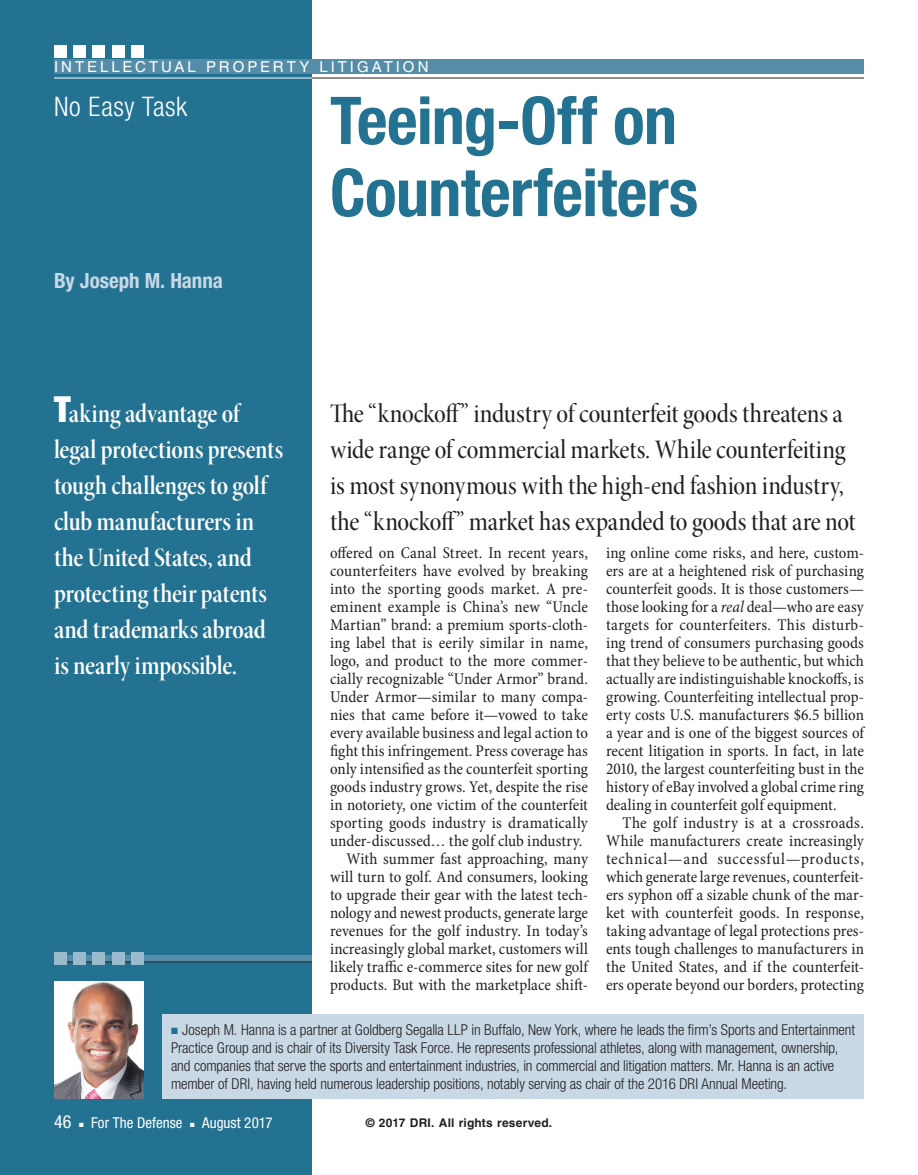
<style>
.page{position:relative;width:918px;height:1175px;background:#fff}
.page>*{position:absolute;margin:0;border:0;box-sizing:border-box;transform-origin:0 0}
.head{font:700 condensed 66px/72px "Helvetica Neue";letter-spacing:-.01em;color:#237291}
.body_opening_paragra{font:27px/36px "Minion Pro Medium Cn Disp";letter-spacing:-.01em;color:#231f20}
.blurb{font:27px/36px "Minion Pro Semibold Cn Disp";letter-spacing:-.005em;color:#fff}
.kicker{font:300 condensed 27px "Helvetica Neue";letter-spacing:.02em;color:#fff}
.byline{font:700 condensed 21px "Helvetica Neue";color:#c8d9e5}
.folio_left_reverse{font:condensed 18px "Helvetica Neue";color:#fff}
.body_para_ind{font:condensed 16.5px/18px "Minion Pro";letter-spacing:-.005em;color:#231f20;text-align:justify}
.body_no_ind{font:condensed 16.5px/18px "Minion Pro";letter-spacing:.01em;color:#231f20;text-align:justify}
.t1{font:300 condensed 15px/18px "Helvetica Neue";letter-spacing:-.005em;color:#231f20}
.t2{font:15px "Helvetica";letter-spacing:.195em;color:#fff}
.folio_left_reverse-2{font:condensed 15px "Helvetica Neue";color:#fff}
.copyright_black{font:700 12px "Helvetica";letter-spacing:.015em;color:#231f20}
.s1{font-family:"Helvetica Neue";font-weight:900;font-stretch:condensed;font-size:36px}
.s2{font-style:italic}
.s3{color:#237291}
</style>
<div class="page">
<div style="left:0;top:0;width:312px;height:1174px;background:#237291"></div>
<div style="left:54px;top:956px;width:258px;height:6px;background:#558da9"></div>
<hr style="left:54px;top:961px;width:258px;height:1px;background:#231f20">
<div style="left:54px;top:952px;width:12px;height:13px;background:#9abacd"></div>
<div style="left:73px;top:952px;width:13px;height:13px;background:#9abacd"></div>
<div style="left:93px;top:952px;width:12px;height:13px;background:#9abacd"></div>
<div style="left:112px;top:952px;width:13px;height:13px;background:#9abacd"></div>
<div style="left:132px;top:952px;width:12px;height:13px;background:#9abacd"></div>
<div style="left:54px;top:45px;width:12px;height:12px;background:#fff"></div>
<div style="left:73px;top:45px;width:13px;height:12px;background:#fff"></div>
<div style="left:93px;top:45px;width:12px;height:12px;background:#fff"></div>
<div style="left:112px;top:45px;width:13px;height:12px;background:#fff"></div>
<div style="left:132px;top:45px;width:12px;height:12px;background:#fff"></div>
<div style="left:54px;top:59px;width:810px;height:15px;background:#558da9"></div>
<hr style="left:312px;top:78px;width:552px;height:1px;background:#231f20">
<hr style="left:54px;top:78px;width:258px;height:1px;background:#fff">
<div style="left:162px;top:1014px;width:702px;height:84px;background:#c8d9e5"></div>
<img style="left:54px;top:981px;width:90px;height:117px">
<p class="t2" style="left:54px;top:58px;width:376px">INTELLECTUAL PROPERTY LITIGATION</p>
<p class="kicker" style="left:54px;top:90px;width:135px">No Easy Task</p>
<p class="head" style="left:330px;top:84px;width:370px">Teeing-Off on<br>Counterfeiters</p>
<p class="byline" style="left:54px;top:268px;width:170px">By Joseph M. Hanna</p>
<p class="blurb" style="left:54px;top:395px;width:231px"><span class="s1">T</span>aking advantage of legal protections presents tough challenges to golf club manufacturers in the United States, and protecting their patents and trademarks abroad is nearly impossible.</p>
<p class="body_opening_paragra" style="left:330px;top:395px;width:527px">The “knockoff” industry of counterfeit goods threatens a wide range of commercial markets. While counterfeiting is most synonymous with the high-end fashion industry, the “knockoff” market has expanded to goods that are not</p>
<p class="body_no_ind" style="left:330px;top:544px;width:260px">offered on Canal Street. In recent years, counterfeiters have evolved by breaking into the sporting goods market. A pre&shy;eminent example is China’s new “Uncle Martian” brand: a premium sports-cloth&shy;ing label that is eerily similar in name, logo, and product to the more commer&shy;cially recognizable “Under Armor” brand.<br>Under Armor—similar to many compa&shy;nies that came before it—vowed to take every available business and legal action to fight this infringement. Press coverage has only intensified as the counterfeit sporting goods industry grows. Yet, despite the rise in notoriety, one victim of the counterfeit sporting goods industry is dramatically under-discussed… the golf club industry.</p>
<p class="body_para_ind" style="left:330px;top:850px;width:260px;text-indent:16px">With summer fast approaching, many will turn to golf. And consumers, looking to upgrade their gear with the latest tech&shy;nology and newest products, generate large revenues for the golf industry. In today’s increasingly global market, customers will likely traffic e-commerce sites for new golf products. But with the marketplace shift-</p>
<p class="body_para_ind" style="left:606px;top:544px;width:260px">ing online come risks, and here, custom&shy;ers are at a heightened risk of purchasing counterfeit goods. It is those customers— those looking for a <span class="s2">real</span> deal—who are easy targets for counterfeiters. This disturb&shy;ing trend of consumers purchasing goods that they believe to be authentic, but which actually are indistinguishable knockoffs, is growing. Counterfeiting intellectual prop&shy;erty costs U.S. manufacturers $6.5 billion a year and is one of the biggest sources of recent litigation in sports. In fact, in late 2010, the largest counterfeiting bust in the history of eBay involved a global crime ring dealing in counterfeit golf equipment.</p>
<p class="body_para_ind" style="left:606px;top:814px;width:260px;text-indent:16px">The golf industry is at a crossroads.<br>While manufacturers create increasingly technical—and successful—products, which generate large revenues, counterfeit&shy;ers syphon off a sizable chunk of the mar&shy;ket with counterfeit goods. In response, taking advantage of legal protections pres&shy;ents tough challenges to manufacturers in the United States, and if the counterfeit&shy;ers operate beyond our borders, protecting</p>
<p class="t1" style="left:171px;top:1021px;width:686px"><span class="s3">■</span> Joseph M. Hanna is a partner at Goldberg Segalla LLP in Buffalo, New York, where he leads the firm’s Sports and Entertainment Practice Group and is chair of its Diversity Task Force. He represents professional athletes, along with management, ownership, and companies that serve the sports and entertainment industries, in commercial and litigation matters. Mr. Hanna is an active member of DRI, having held numerous leadership positions, notably serving as chair of the 2016 DRI Annual Meeting.</p>
<p class="folio_left_reverse" style="left:54px;top:1111px;width:19px">46</p>
<p class="folio_left_reverse-2" style="left:79px;top:1114px;width:105px">■ For The Defense</p>
<p class="folio_left_reverse-2" style="left:190px;top:1114px;width:84px">■ August 2017</p>
<p class="copyright_black" style="left:366px;top:1115px;width:188px">© 2017 DRI. All rights reserved.</p>
</div>
